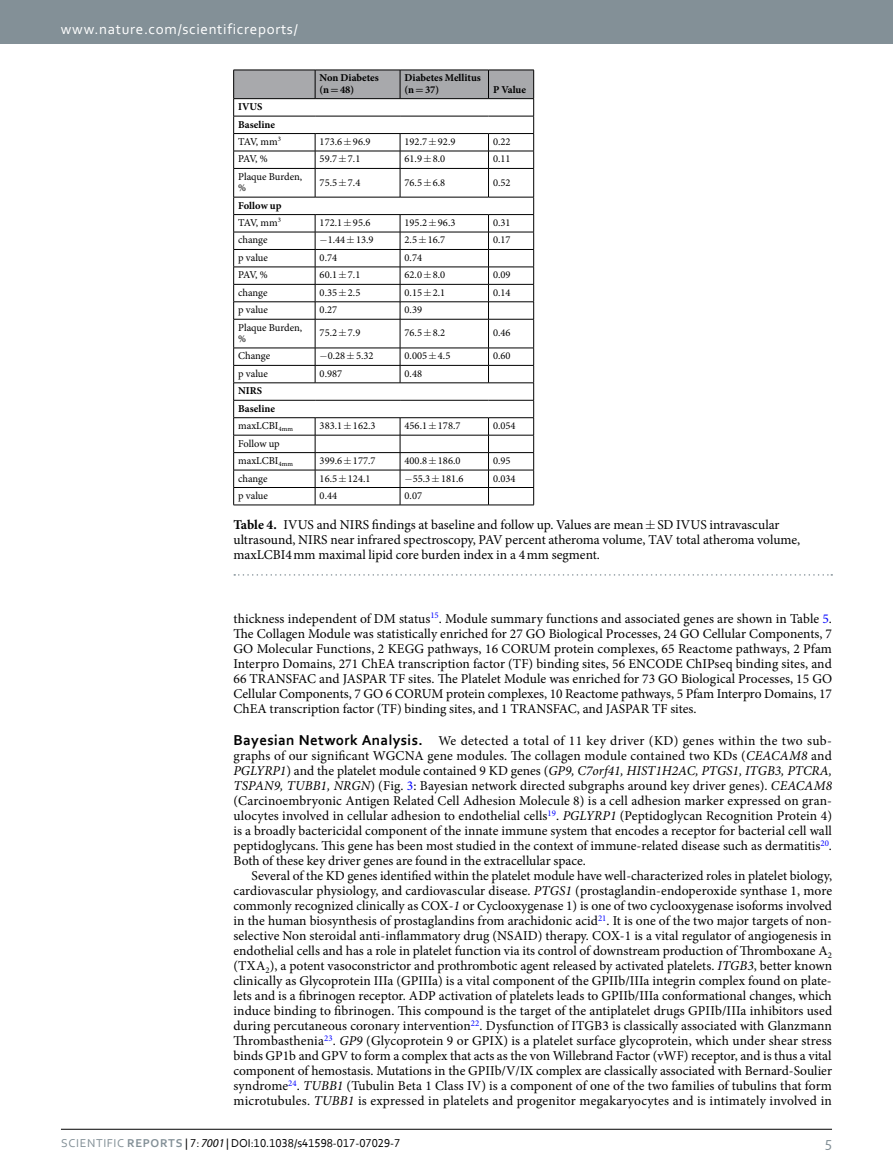
<style>
.page{position:relative;width:893px;height:1174px;background:#fff}
.page>*{position:absolute;margin:0;border:0;box-sizing:border-box;transform-origin:0 0}
.t1{font:15px "Corbel 2";letter-spacing:.045em;color:#fff}
.t2{font:15px "Corbel 2";color:#839097}
.t3{font:13.5px/15px "Minion Pro";color:#000;text-align:justify}
.t4{font:12px "Corbel";color:#000}
.t5{font:10.5px/11.2px "Minion Pro";color:#000}
.t6{font:700 10.5px/17.4px "Minion Pro";color:#000}
.s1{font-weight:400}
.s2{font-weight:700}
.s3{color:#00f}
.s4{font-family:"Corbel";font-weight:700;font-size:15px}
.s5{font-style:italic}
.s6{font-family:"Corbel 2";color:#839097}
.s7{font-family:"Corbel Bold 2";color:#839097}
.s8{font-family:"Myriad Pro";font-style:italic}
</style>
<div class="page">
<div style="left:0;top:0;width:893px;height:43px;background:#839097"></div>
<hr style="left:61px;top:1129px;width:771px;height:1px;background:#000">
<svg style="left:234px;top:574px;width:598px;height:1px"></svg>
<svg style="left:233px;top:70px;width:301px;height:435px"></svg>
<p class="t1" style="left:61px;top:19px;width:238px">www.nature.com/scientificreports/</p>
<p class="t6" style="left:238px;top:98px;width:44px">IVUS<br>Baseline<br><span class="s1">TAV, mm</span><sup>3</sup></p>
<p class="t6" style="left:320px;top:72px;width:61px;line-height:11.2px">Non Diabetes (n 48)</p>
<p class="t6" style="left:405px;top:72px;width:78px;line-height:11.2px">Diabetes Mellitus (n 37)</p>
<p class="t6" style="left:493px;top:80px;width:35px">P Value</p>
<p class="t5" style="left:320px;top:136px;width:52px">173.6 96.9</p>
<p class="t5" style="left:405px;top:136px;width:52px">192.7 92.9</p>
<p class="t5" style="left:493px;top:136px;width:19px">0.22</p>
<p class="t5" style="left:238px;top:153px;width:31px">PAV, %</p>
<p class="t5" style="left:320px;top:153px;width:42px">59.7 7.1</p>
<p class="t5" style="left:405px;top:153px;width:42px">61.9 8.0</p>
<p class="t5" style="left:493px;top:153px;width:19px">0.11</p>
<p class="t5" style="left:238px;top:171px;width:66px">Plaque Burden, %</p>
<p class="t5" style="left:320px;top:177px;width:42px">75.5 7.4</p>
<p class="t5" style="left:405px;top:177px;width:42px">76.5 6.8</p>
<p class="t5" style="left:493px;top:177px;width:19px">0.52</p>
<p class="t6" style="left:238px;top:196px;width:45px">Follow up<br><span class="s1">TAV, mm</span><sup>3</sup></p>
<p class="t5" style="left:320px;top:217px;width:52px">172.1 95.6</p>
<p class="t5" style="left:405px;top:217px;width:52px">195.2 96.3</p>
<p class="t5" style="left:493px;top:217px;width:19px">0.31</p>
<p class="t5" style="left:238px;top:234px;width:31px">change</p>
<p class="t5" style="left:320px;top:234px;width:55px">−1.44 13.9</p>
<p class="t5" style="left:405px;top:234px;width:42px">2.5 16.7</p>
<p class="t5" style="left:493px;top:234px;width:19px">0.17</p>
<p class="t5" style="left:238px;top:252px;width:31px">p value</p>
<p class="t5" style="left:320px;top:252px;width:19px">0.74</p>
<p class="t5" style="left:405px;top:252px;width:19px">0.74</p>
<p class="t5" style="left:238px;top:269px;width:31px">PAV, %</p>
<p class="t5" style="left:320px;top:269px;width:42px">60.1 7.1</p>
<p class="t5" style="left:405px;top:269px;width:42px">62.0 8.0</p>
<p class="t5" style="left:493px;top:269px;width:19px">0.09</p>
<p class="t5" style="left:238px;top:287px;width:31px">change</p>
<p class="t5" style="left:320px;top:287px;width:42px">0.35 2.5</p>
<p class="t5" style="left:405px;top:287px;width:42px">0.15 2.1</p>
<p class="t5" style="left:493px;top:287px;width:19px">0.14</p>
<p class="t5" style="left:238px;top:304px;width:31px">p value</p>
<p class="t5" style="left:320px;top:304px;width:19px">0.27</p>
<p class="t5" style="left:405px;top:304px;width:19px">0.39</p>
<p class="t5" style="left:238px;top:322px;width:66px">Plaque Burden, %</p>
<p class="t5" style="left:320px;top:327px;width:42px">75.2 7.9</p>
<p class="t5" style="left:405px;top:327px;width:42px">76.5 8.2</p>
<p class="t5" style="left:493px;top:327px;width:19px">0.46</p>
<p class="t5" style="left:238px;top:350px;width:34px">Change</p>
<p class="t5" style="left:320px;top:350px;width:55px">−0.28 5.32</p>
<p class="t5" style="left:405px;top:350px;width:47px">0.005 4.5</p>
<p class="t5" style="left:493px;top:350px;width:19px">0.60</p>
<p class="t5" style="left:238px;top:368px;width:31px">p value</p>
<p class="t5" style="left:320px;top:368px;width:24px">0.987</p>
<p class="t5" style="left:405px;top:368px;width:19px">0.48</p>
<p class="t6" style="left:238px;top:382px;width:56px">NIRS<br>Baseline <span class="s1">maxLCBI</span><sub>4mm</sub></p>
<p class="t5" style="left:320px;top:420px;width:57px">383.1 162.3</p>
<p class="t5" style="left:405px;top:420px;width:57px">456.1 178.7</p>
<p class="t5" style="left:493px;top:420px;width:24px">0.054</p>
<p class="t5" style="left:238px;top:434px;width:56px;line-height:17.4px">Follow up maxLCBI<sub>4mm</sub></p>
<p class="t5" style="left:320px;top:455px;width:57px">399.6 177.7</p>
<p class="t5" style="left:405px;top:455px;width:57px">400.8 186.0</p>
<p class="t5" style="left:493px;top:455px;width:19px">0.95</p>
<p class="t5" style="left:238px;top:472px;width:31px">change</p>
<p class="t5" style="left:320px;top:472px;width:52px">16.5 124.1</p>
<p class="t5" style="left:405px;top:472px;width:61px">−55.3 181.6</p>
<p class="t5" style="left:493px;top:472px;width:24px">0.034</p>
<p class="t5" style="left:238px;top:490px;width:31px">p value</p>
<p class="t5" style="left:320px;top:490px;width:19px">0.44</p>
<p class="t5" style="left:405px;top:490px;width:19px">0.07</p>
<p class="t3" style="left:233px;top:517px;width:568px;text-align:left"><span class="s2">Table 4.</span> IVUS and NIRS findings at baseline and follow up. Values are mean SD IVUS intravascular ultrasound, NIRS near infrared spectroscopy, PAV percent atheroma volume, TAV total atheroma volume, maxLCBI4mm maximal lipid core burden index in a 4mm segment.</p>
<p class="t3" style="left:233px;top:611px;width:600px">thickness independent of DM status<sup>15</sup>. Module summary functions and associated genes are shown in Table <span class="s3">5</span>.<br>The Collagen Module was statistically enriched for 27 GO Biological Processes, 24 GO Cellular Components, 7<br>GO Molecular Functions, 2 KEGG pathways, 16 CORUM protein complexes, 65 Reactome pathways, 2 Pfam Interpro Domains, 271 ChEA transcription factor (TF) binding sites, 56 ENCODE ChIPseq binding sites, and 66 TRANSFAC and JASPAR TF sites. The Platelet Module was enriched for 73 GO Biological Processes, 15 GO Cellular Components, 7 GO 6 CORUM protein complexes, 10 Reactome pathways, 5 Pfam Interpro Domains, 17<br>ChEA transcription factor (TF) binding sites, and 1 TRANSFAC, and JASPAR TF sites.</p>
<p class="t3" style="left:233px;top:733px;width:600px"><span class="s4">Bayesian Network Analysis.</span> We detected a total of 11 key driver (KD) genes within the two sub&shy;graphs of our significant WGCNA gene modules. The collagen module contained two KDs (<span class="s5">CEACAM8</span> and <span class="s5">PGLYRP1</span>) and the platelet module contained 9 KD genes (<span class="s5">GP9, C7orf41, HIST1H2AC, PTGS1, ITGB3, PTCRA, TSPAN9, TUBB1, NRGN</span>) (Fig. <span class="s3">3</span>: Bayesian network directed subgraphs around key driver genes). <span class="s5">CEACAM8 </span>(Carcinoembryonic Antigen Related Cell Adhesion Molecule 8) is a cell adhesion marker expressed on gran&shy;ulocytes involved in cellular adhesion to endothelial cells<sup>19</sup>. <span class="s5">PGLYRP1</span> (Peptidoglycan Recognition Protein 4) is a broadly bactericidal component of the innate immune system that encodes a receptor for bacterial cell wall peptidoglycans. This gene has been most studied in the context of immune-related disease such as dermatitis<sup>20</sup>.<br>Both of these key driver genes are found in the extracellular space.</p>
<p class="t3" style="left:233px;top:868px;width:600px;text-indent:18px">Several of the KD genes identified within the platelet module have well-characterized roles in platelet biology, cardiovascular physiology, and cardiovascular disease. <span class="s5">PTGS1</span> (prostaglandin-endoperoxide synthase 1, more commonly recognized clinically as COX-<span class="s5">1</span> or Cyclooxygenase 1) is one of two cyclooxygenase isoforms involved in the human biosynthesis of prostaglandins from arachidonic acid<sup>21</sup>. It is one of the two major targets of non&shy;selective Non steroidal anti-inflammatory drug (NSAID) therapy. COX-1 is a vital regulator of angiogenesis in endothelial cells and has a role in platelet function via its control of downstream production of Thromboxane A<sub>2 </sub>(TXA<sub>2</sub>), a potent vasoconstrictor and prothrombotic agent released by activated platelets. <span class="s5">ITGB3</span>, better known clinically as Glycoprotein IIIa (GPIIIa) is a vital component of the GPIIb/IIIa integrin complex found on plate&shy;lets and is a fibrinogen receptor. ADP activation of platelets leads to GPIIb/IIIa conformational changes, which induce binding to fibrinogen. This compound is the target of the antiplatelet drugs GPIIb/IIIa inhibitors used during percutaneous coronary intervention<sup>22</sup>. Dysfunction of ITGB3 is classically associated with Glanzmann Thrombasthenia<sup>23</sup>. <span class="s5">GP9</span> (Glycoprotein 9 or GPIX) is a platelet surface glycoprotein, which under shear stress binds GP1b and GPV to form a complex that acts as the von Willebrand Factor (vWF) receptor, and is thus a vital component of hemostasis. Mutations in the GPIIb/V/IX complex are classically associated with Bernard-Soulier syndrome<sup>24</sup>. <span class="s5">TUBB1</span> (Tubulin Beta 1 Class IV) is a component of one of the two families of tubulins that form microtubules. <span class="s5">TUBB1</span> is expressed in platelets and progenitor megakaryocytes and is intimately involved in</p>
<p class="t4" style="left:61px;top:1135px;width:341px"><span class="s6">SCIeNtIfIC</span> <span class="s7">REPORTS</span> | 7: <span class="s8">7001</span> | DOI:10.1038/s41598-017-07029-7</p>
<p class="t2" style="left:825px;top:1132px;width:9px">5</p>
</div>
